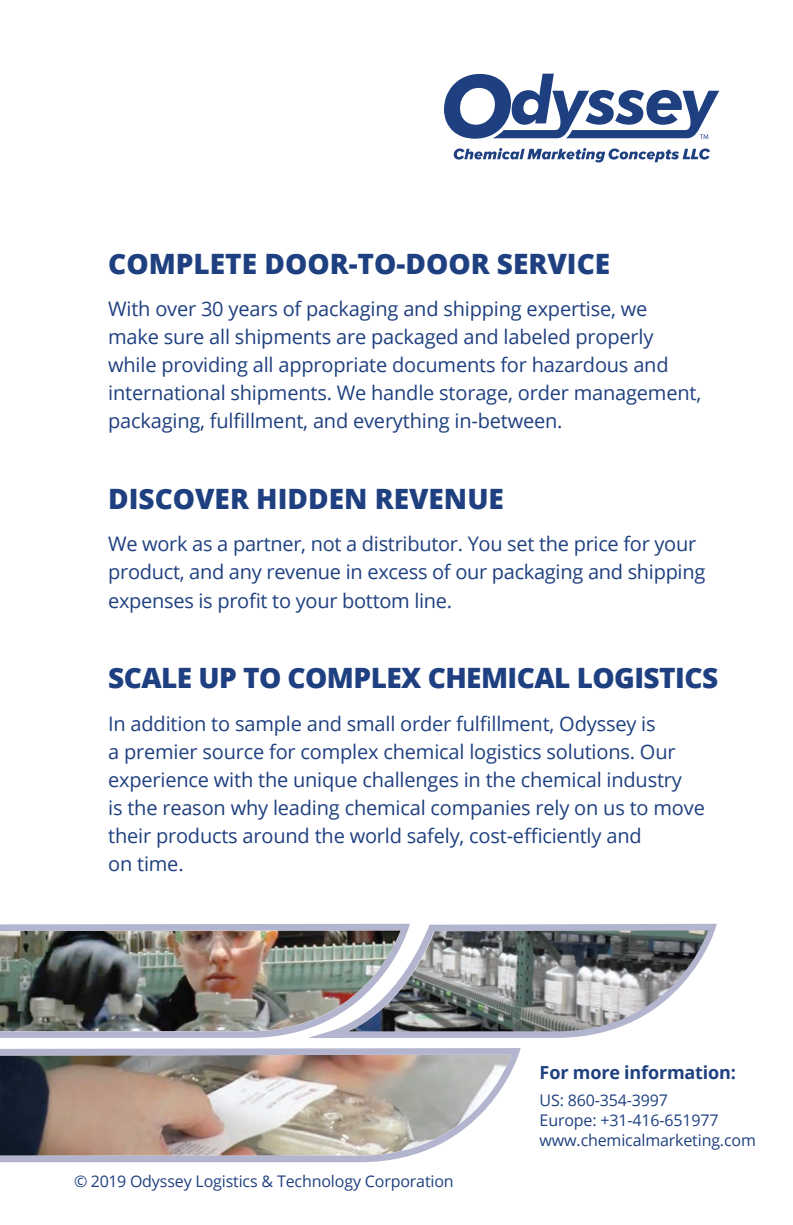
<style>
.page{position:relative;width:793px;height:1225px;background:#fff}
.page>*{position:absolute;margin:0;border:0;box-sizing:border-box;transform-origin:0 0}
.t1{font:800 28px "Open Sans";color:#1f4080}
.t2{font:800 28px "Open Sans";letter-spacing:-.02em;color:#1f4080}
.t3{font:20px/28px "Open Sans";letter-spacing:-.01em;color:#1f4080}
.t4{font:700 18px "Open Sans";letter-spacing:-.01em;color:#1f4080}
.t5{font:16px/20px "Open Sans";letter-spacing:-.01em;color:#1f4080}
</style>
<div class="page">
<svg style="left:444px;top:74px;width:274px;height:65px"></svg>
<svg style="left:453px;top:148px;width:256px;height:14px"></svg>
<img style="left:0;top:923px;width:716px;height:114px">
<svg style="left:0;top:1048px;width:520px;height:113px"></svg>
<img style="left:348px;top:930px;width:360px;height:101px">
<h1 class="t1" style="left:108px;top:242px;width:503px">COMPLETE DOOR-TO-DOOR SERVICE</h1>
<p class="t3" style="left:108px;top:294px;width:594px">With over 30 years of packaging and shipping expertise, we make sure all shipments are packaged and labeled properly while providing all appropriate documents for hazardous and international shipments. We handle storage, order management, packaging, fulfillment, and everything in-between.</p>
<h1 class="t1" style="left:108px;top:477px;width:397px">DISCOVER HIDDEN REVENUE</h1>
<p class="t3" style="left:108px;top:529px;width:598px">We work as a partner, not a distributor. You set the price for your product, and any revenue in excess of our packaging and shipping expenses is profit to your bottom line.</p>
<h1 class="t2" style="left:108px;top:656px;width:611px">SCALE UP TO COMPLEX CHEMICAL LOGISTICS</h1>
<p class="t3" style="left:108px;top:709px;width:598px">In addition to sample and small order fulfillment, Odyssey is<br>a premier source for complex chemical logistics solutions. Our experience with the unique challenges in the chemical industry<br>is the reason why leading chemical companies rely on us to move their products around the world safely, cost-efficiently and<br>on time.</p>
<p class="t5" style="left:74px;top:1170px;width:381px">© 2019 Odyssey Logistics &amp; Technology Corporation</p>
<p class="t4" style="left:539px;top:1059px;width:198px">For more information:</p>
<p class="t5" style="left:539px;top:1089px;width:218px">US: 860-354-3997<br>Europe: +31-416-651977 www.chemicalmarketing.com</p>
</div>
